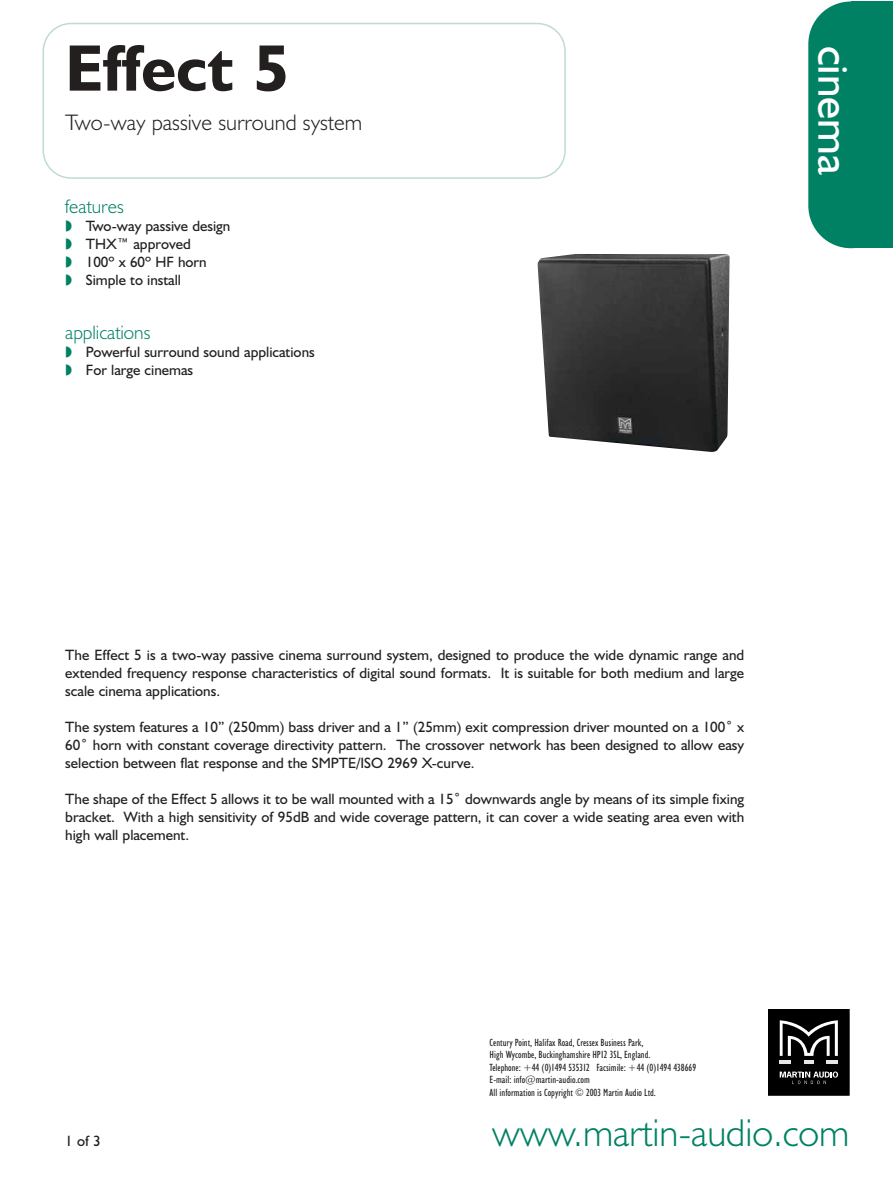
<style>
.page{position:relative;width:893px;height:1187px;background:#fff}
.page>*{position:absolute;margin:0;border:0;box-sizing:border-box;transform-origin:0 0}
.t1{font:700 66px "Humanist 521 BT";color:#231f1f}
.t2{font:45px "Humanist 521 BT";color:#fff}
.t3{font:300 39px "Humanist 521 BT";color:#008164}
.t4{font:300 22.5px "Humanist 521 BT";color:#231f1f}
.t5{font:300 19.5px "Humanist 521 BT";color:#008164}
.t6{font:15px/18px "Humanist 521 BT";color:#231f1f;text-align:justify}
.t7{font:condensed 10.5px/12.6px "Humanist 521 BT";color:#231f1f}
</style>
<div class="page">
<div style="left:850px;top:2px;width:42px;height:246px;background:#008164"></div>
<div style="left:808px;top:2px;width:84px;height:246px;background:#008164;border-radius:43px"></div>
<svg style="left:43px;top:23px;width:523px;height:156px"></svg>
<div style="left:768px;top:1009px;width:81px;height:86px;background:#000"></div>
<svg style="left:779px;top:1020px;width:58px;height:43px"></svg>
<svg style="left:779px;top:1071px;width:59px;height:13px"></svg>
<div style="left:766px;top:1007px;width:84px;height:89px;border:1px solid #fff"></div>
<img style="left:537px;top:254px;width:192px;height:198px">
<h1 class="t1" style="left:65px;top:44px;width:226px">Effect 5</h1>
<h3 class="t4" style="left:65px;top:114px;width:298px">Two-way passive surround system</h3>
<h3 class="t5" style="left:65px;top:199px;width:60px">features</h3>
<p class="t6" style="left:86px;top:218px;width:146px;text-align:left">Two-way passive design<br>THX™ approved<br>100º x 60º HF horn<br>Simple to install</p>
<h3 class="t5" style="left:65px;top:325px;width:87px">applications</h3>
<p class="t6" style="left:86px;top:344px;width:230px">Powerful surround sound applications<br>For large cinemas</p>
<h2 class="t2" style="left:850px;top:46px;width:131px;rotate:90deg">cinema</h2>
<p class="t6" style="left:65px;top:647px;width:680px">The Effect 5 is a two-way passive cinema surround system, designed to produce the wide dynamic range and extended frequency response characteristics of digital sound formats. It is suitable for both medium and large scale cinema applications.</p>
<p class="t6" style="left:65px;top:719px;width:680px">The system features a 10” (250mm) bass driver and a 1” (25mm) exit compression driver mounted on a 100˚ x 60˚ horn with constant coverage directivity pattern. The crossover network has been designed to allow easy selection between flat response and the SMPTE/ISO 2969 X-curve.</p>
<p class="t6" style="left:65px;top:791px;width:680px">The shape of the Effect 5 allows it to be wall mounted with a 15˚ downwards angle by means of its simple fixing bracket. With a high sensitivity of 95dB and wide coverage pattern, it can cover a wide seating area even with high wall placement.</p>
<p class="t7" style="left:489px;top:1036px;width:208px">Century Point, Halifax Road, Cressex Business Park,<br>High Wycombe, Buckinghamshire HP12 3SL, England.<br>Telephone: +44 (0)1494 535312 Facsimile: +44 (0)1494 438669<br>E-mail: info@martin-audio.com<br>All information is Copyright © 2003 Martin Audio Ltd.</p>
<p class="t6" style="left:65px;top:1133px;width:37px">1 of 3</p>
<h3 class="t3" style="left:492px;top:1117px;width:358px">www.martin-audio.com</h3>
</div>
